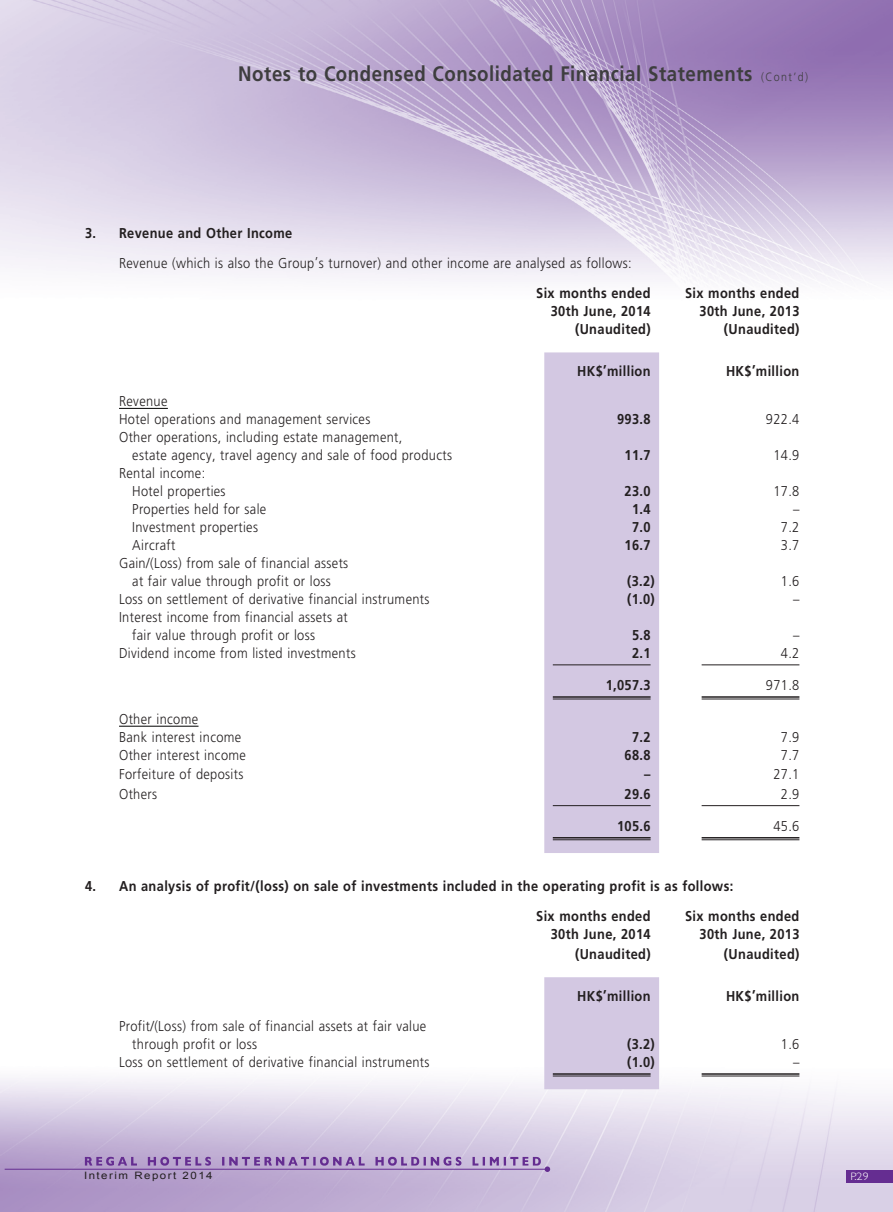
<style>
.page{position:relative;width:893px;height:1212px;background:#fff}
.page>*{position:absolute;margin:0;border:0;box-sizing:border-box;transform-origin:0 0}
.t1{font:700 21px "Frutiger LT Std";letter-spacing:.03em;color:#3e3e3f;scale:.89 1}
._1__內文{font:300 14.25px "Frutiger LT Std";letter-spacing:.03em;color:#231f20;scale:.9 1}
._1__內文-2{font:700 14.25px "Frutiger LT Std";letter-spacing:.03em;color:#231f20;scale:.9 1}
.t2{font:300 10.8px "Gill Sans Std";color:#fff;scale:1.13 1}
.t3{font:10.2px "Arial";letter-spacing:.13em;color:#231f20;scale:1.12 1}
.s1{font-weight:300;font-size:12px}
</style>
<div class="page">
<img style="left:1px;top:0;width:892px;height:1212px">
<div style="left:846px;top:1170px;width:47px;height:12px;background:#652d91"></div>
<hr style="left:5px;top:1169px;width:542px;height:1px;background:#652d91">
<svg style="left:85px;top:1157px;width:465px;height:15px;background:#a78bc1"></svg>
<div style="left:544px;top:352px;width:115px;height:501px;background:#d3c8e2"></div>
<hr style="left:119px;top:408px;width:49px;height:1px;background:#000">
<hr style="left:553px;top:664px;width:98px;height:1px;background:#231f20">
<hr style="left:702px;top:664px;width:97px;height:1px;background:#231f20">
<hr style="left:553px;top:696px;width:98px;height:2px;background:#231f20">
<hr style="left:553px;top:699px;width:98px;height:1px;background:#231f20">
<hr style="left:702px;top:696px;width:97px;height:2px;background:#231f20">
<hr style="left:702px;top:699px;width:97px;height:1px;background:#231f20">
<hr style="left:119px;top:726px;width:79px;height:1px;background:#000">
<hr style="left:553px;top:805px;width:98px;height:1px;background:#231f20">
<hr style="left:702px;top:805px;width:97px;height:1px;background:#231f20">
<hr style="left:553px;top:837px;width:98px;height:1px;background:#231f20">
<hr style="left:553px;top:839px;width:98px;height:1px;background:#231f20">
<hr style="left:702px;top:837px;width:97px;height:1px;background:#231f20">
<hr style="left:702px;top:839px;width:97px;height:1px;background:#231f20">
<div style="left:544px;top:977px;width:115px;height:112px;background:#d3c8e2"></div>
<hr style="left:553px;top:1073px;width:98px;height:2px;background:#231f20">
<hr style="left:553px;top:1076px;width:98px;height:1px;background:#231f20">
<hr style="left:702px;top:1073px;width:97px;height:2px;background:#231f20">
<hr style="left:702px;top:1076px;width:97px;height:1px;background:#231f20">
<h1 class="t1" style="left:238px;top:62px;width:642px">Notes to Condensed Consolidated Financial Statements <span class="s1">(Cont’d)</span></h1>
<p class="_1__內文-2" style="left:85px;top:225px;width:232px">3. Revenue and Other Income</p>
<p class="_1__內文" style="left:119px;top:255px;width:571px">Revenue (which is also the Group’s turnover) and other income are analysed as follows:</p>
<p class="_1__內文-2" style="left:536px;top:285px;width:129px">Six months ended</p>
<p class="_1__內文-2" style="left:685px;top:285px;width:129px">Six months ended</p>
<p class="_1__內文-2" style="left:551px;top:303px;width:112px">30th June, 2014</p>
<p class="_1__內文-2" style="left:700px;top:303px;width:112px">30th June, 2013</p>
<p class="_1__內文-2" style="left:575px;top:321px;width:85px">(Unaudited)</p>
<p class="_1__內文-2" style="left:724px;top:321px;width:85px">(Unaudited)</p>
<p class="_1__內文-2" style="left:577px;top:363px;width:83px">HK$’million</p>
<p class="_1__內文-2" style="left:726px;top:363px;width:83px">HK$’million</p>
<p class="_1__內文" style="left:119px;top:393px;width:55px">Revenue</p>
<p class="_1__內文" style="left:119px;top:411px;width:281px">Hotel operations and management services</p>
<p class="_1__內文-2" style="left:617px;top:411px;width:39px">993.8</p>
<p class="_1__內文" style="left:766px;top:411px;width:39px">922.4</p>
<p class="_1__內文" style="left:119px;top:429px;width:316px">Other operations, including estate management,</p>
<p class="_1__內文" style="left:132px;top:447px;width:357px">estate agency, travel agency and sale of food products</p>
<p class="_1__內文-2" style="left:625px;top:447px;width:30px">11.7</p>
<p class="_1__內文" style="left:773px;top:447px;width:30px">14.9</p>
<p class="_1__內文" style="left:119px;top:465px;width:97px">Rental income:</p>
<p class="_1__內文" style="left:132px;top:483px;width:105px">Hotel properties</p>
<p class="_1__內文-2" style="left:625px;top:483px;width:30px">23.0</p>
<p class="_1__內文" style="left:773px;top:483px;width:30px">17.8</p>
<p class="_1__內文" style="left:132px;top:501px;width:150px">Properties held for sale</p>
<p class="_1__內文-2" style="left:632px;top:501px;width:22px">1.4</p>
<p class="_1__內文" style="left:793px;top:501px;width:9px">–</p>
<p class="_1__內文" style="left:132px;top:519px;width:141px">Investment properties</p>
<p class="_1__內文-2" style="left:632px;top:519px;width:22px">7.0</p>
<p class="_1__內文" style="left:781px;top:519px;width:22px">7.2</p>
<p class="_1__內文" style="left:132px;top:537px;width:49px">Aircraft</p>
<p class="_1__內文-2" style="left:625px;top:537px;width:30px">16.7</p>
<p class="_1__內文" style="left:781px;top:537px;width:22px">3.7</p>
<p class="_1__內文" style="left:119px;top:555px;width:256px">Gain/(Loss) from sale of financial assets</p>
<p class="_1__內文" style="left:132px;top:573px;width:222px">at fair value through profit or loss</p>
<p class="_1__內文-2" style="left:627px;top:573px;width:32px">(3.2)</p>
<p class="_1__內文" style="left:781px;top:573px;width:22px">1.6</p>
<p class="_1__內文" style="left:119px;top:591px;width:346px">Loss on settlement of derivative financial instruments</p>
<p class="_1__內文-2" style="left:627px;top:591px;width:32px">(1.0)</p>
<p class="_1__內文" style="left:793px;top:591px;width:9px">–</p>
<p class="_1__內文" style="left:119px;top:609px;width:256px">Interest income from financial assets at</p>
<p class="_1__內文" style="left:132px;top:627px;width:205px">fair value through profit or loss</p>
<p class="_1__內文-2" style="left:632px;top:627px;width:22px">5.8</p>
<p class="_1__內文" style="left:793px;top:627px;width:9px">–</p>
<p class="_1__內文" style="left:119px;top:645px;width:264px">Dividend income from listed investments</p>
<p class="_1__內文-2" style="left:632px;top:645px;width:22px">2.1</p>
<p class="_1__內文" style="left:781px;top:645px;width:22px">4.2</p>
<p class="_1__內文-2" style="left:606px;top:677px;width:51px">1,057.3</p>
<p class="_1__內文" style="left:766px;top:677px;width:39px">971.8</p>
<p class="_1__內文" style="left:119px;top:711px;width:89px">Other income</p>
<p class="_1__內文" style="left:119px;top:729px;width:137px">Bank interest income</p>
<p class="_1__內文-2" style="left:632px;top:729px;width:22px">7.2</p>
<p class="_1__內文" style="left:781px;top:729px;width:22px">7.9</p>
<p class="_1__內文" style="left:119px;top:747px;width:142px">Other interest income</p>
<p class="_1__內文-2" style="left:625px;top:747px;width:30px">68.8</p>
<p class="_1__內文" style="left:781px;top:747px;width:22px">7.7</p>
<p class="_1__內文" style="left:119px;top:766px;width:140px">Forfeiture of deposits</p>
<p class="_1__內文-2" style="left:644px;top:766px;width:9px">–</p>
<p class="_1__內文" style="left:773px;top:766px;width:30px">27.1</p>
<p class="_1__內文" style="left:119px;top:786px;width:44px">Others</p>
<p class="_1__內文-2" style="left:625px;top:786px;width:30px">29.6</p>
<p class="_1__內文" style="left:781px;top:786px;width:22px">2.9</p>
<p class="_1__內文-2" style="left:617px;top:817px;width:39px">105.6</p>
<p class="_1__內文" style="left:773px;top:818px;width:30px">45.6</p>
<p class="_1__內文-2" style="left:85px;top:878px;width:722px">4. An analysis of profit/(loss) on sale of investments included in the operating profit is as follows:</p>
<p class="_1__內文-2" style="left:536px;top:908px;width:129px">Six months ended</p>
<p class="_1__內文-2" style="left:685px;top:908px;width:129px">Six months ended</p>
<p class="_1__內文-2" style="left:551px;top:926px;width:112px">30th June, 2014</p>
<p class="_1__內文-2" style="left:700px;top:926px;width:112px">30th June, 2013</p>
<p class="_1__內文-2" style="left:575px;top:945px;width:85px">(Unaudited)</p>
<p class="_1__內文-2" style="left:724px;top:945px;width:85px">(Unaudited)</p>
<p class="_1__內文-2" style="left:577px;top:987px;width:83px">HK$’million</p>
<p class="_1__內文-2" style="left:726px;top:987px;width:83px">HK$’million</p>
<p class="_1__內文" style="left:119px;top:1018px;width:343px">Profit/(Loss) from sale of financial assets at fair value</p>
<p class="_1__內文" style="left:132px;top:1036px;width:140px">through profit or loss</p>
<p class="_1__內文-2" style="left:627px;top:1035px;width:32px">(3.2)</p>
<p class="_1__內文" style="left:781px;top:1036px;width:22px">1.6</p>
<p class="_1__內文" style="left:119px;top:1054px;width:346px">Loss on settlement of derivative financial instruments</p>
<p class="_1__內文-2" style="left:627px;top:1053px;width:32px">(1.0)</p>
<p class="_1__內文" style="left:793px;top:1054px;width:9px">–</p>
<p class="t3" style="left:84px;top:1168px;width:116px">Interim Report 2014</p>
<p class="t2" style="left:850px;top:1170px;width:18px">P.29</p>
</div>
